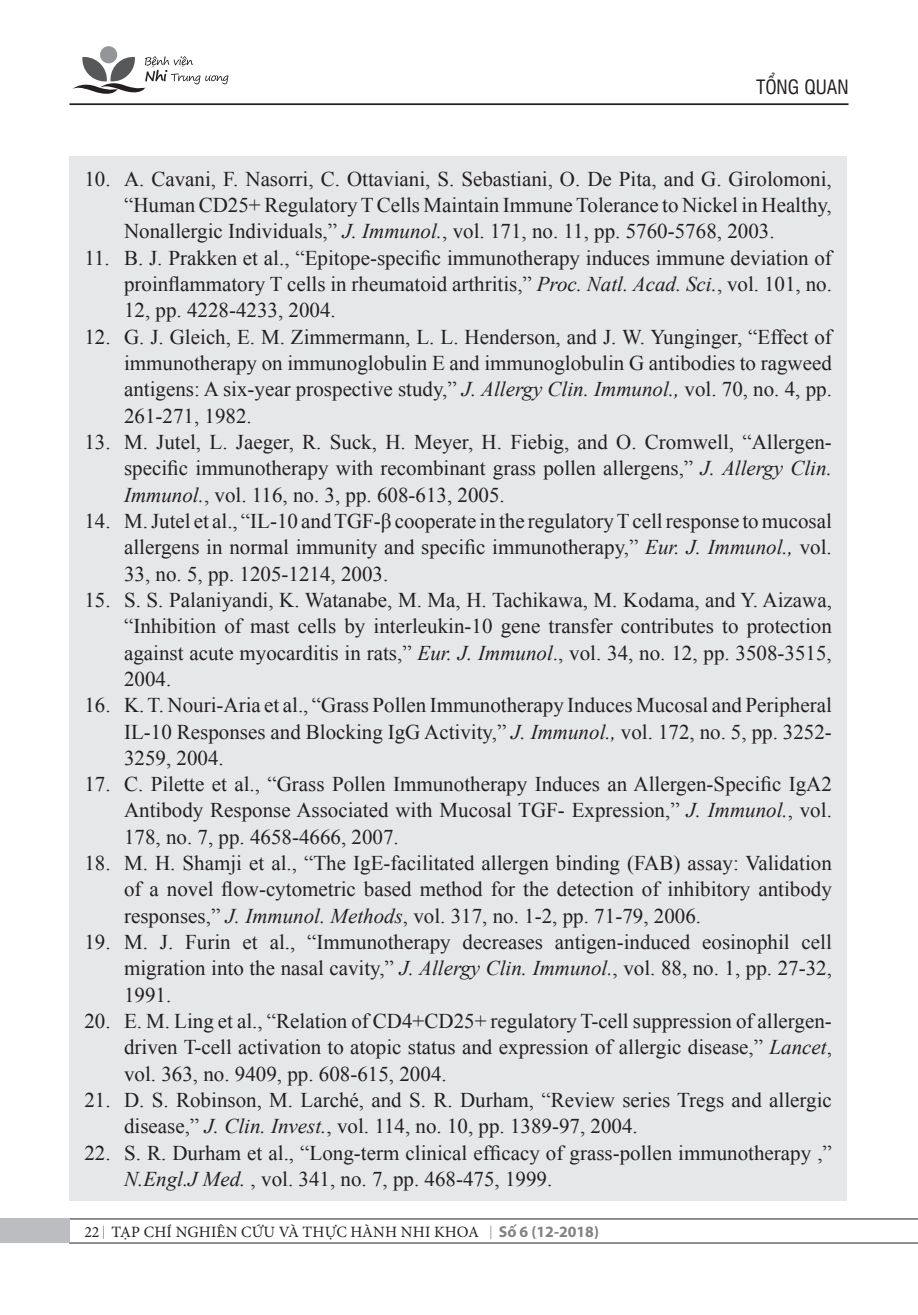
<style>
.page{position:relative;width:918px;height:1315px;background:#fff}
.page>*{position:absolute;margin:0;border:0;box-sizing:border-box;transform-origin:0 0}
.t1{font:21px/26.2px "Times New Roman";color:#231f20;text-align:justify}
.t2{font:19.25px "UTM Swiss Condensed";color:#231f20}
.t3{font:15.75px "Minion Pro";letter-spacing:.005em;color:#231f20}
.s1{font-style:italic}
.s2{font-family:"Myriad Pro";font-weight:300;font-size:19.6px}
.s3{font-family:"Myriad Pro";font-weight:700;color:#808285}
</style>
<div class="page">
<hr style="left:69px;top:103px;width:779px;height:2px;background:#231f20">
<div style="left:69px;top:156px;width:778px;height:1044px;background:#e6e7e9"></div>
<svg style="left:72px;top:56px;width:156px;height:38px"></svg>
<div style="left:100px;top:46px;width:17px;height:17px;background:#939598;border-radius:50%"></div>
<hr style="left:69px;top:1218px;width:849px;height:1px;background:#231f20">
<hr style="left:69px;top:1242px;width:849px;height:1px;background:#231f20">
<div style="left:0;top:1218px;width:70px;height:25px;background:#bcbdc0"></div>
<p class="t2" style="left:756px;top:73px;width:94px">TỔNG QUAN</p>
<p class="t1" style="left:124px;top:165px;width:709px;text-indent:-40px">10. A. Cavani, F. Nasorri, C. Ottaviani, S. Sebastiani, O. De Pita, and G. Girolomoni, “Human CD25+ Regulatory T Cells Maintain Immune Tolerance to Nickel in Healthy, Nonallergic Individuals,” <span class="s1">J. Immunol.</span>, vol. 171, no. 11, pp. 5760-5768, 2003.</p>
<p class="t1" style="left:124px;top:244px;width:709px;text-indent:-40px">11. B. J. Prakken et al., “Epitope-specific immunotherapy induces immune deviation of proinflammatory T cells in rheumatoid arthritis,” <span class="s1">Proc. Natl. Acad. Sci.</span>, vol. 101, no.<br>12, pp. 4228-4233, 2004.</p>
<p class="t1" style="left:124px;top:323px;width:709px;text-indent:-40px">12. G. J. Gleich, E. M. Zimmermann, L. L. Henderson, and J. W. Yunginger, “Effect of immunotherapy on immunoglobulin E and immunoglobulin G antibodies to ragweed antigens: A six-year prospective study,” <span class="s1">J. Allergy Clin. Immunol.,</span> vol. 70, no. 4, pp.<br>261-271, 1982.</p>
<p class="t1" style="left:124px;top:428px;width:709px;text-indent:-40px">13. M. Jutel, L. Jaeger, R. Suck, H. Meyer, H. Fiebig, and O. Cromwell, “Allergen&shy;specific immunotherapy with recombinant grass pollen allergens,” <span class="s1">J. Allergy Clin.<br>Immunol.</span>, vol. 116, no. 3, pp. 608-613, 2005.</p>
<p class="t1" style="left:124px;top:507px;width:709px;text-indent:-40px">14. M. Jutel et al., “IL-10 and TGF-β cooperate in the regulatory T cell response to mucosal allergens in normal immunity and specific immunotherapy,” <span class="s1">Eur. J. Immunol.,</span> vol.<br>33, no. 5, pp. 1205-1214, 2003.</p>
<p class="t1" style="left:124px;top:586px;width:709px;text-indent:-40px">15. S. S. Palaniyandi, K. Watanabe, M. Ma, H. Tachikawa, M. Kodama, and Y. Aizawa, “Inhibition of mast cells by interleukin-10 gene transfer contributes to protection against acute myocarditis in rats,” <span class="s1">Eur. J. Immunol</span>., vol. 34, no. 12, pp. 3508-3515, 2004.</p>
<p class="t1" style="left:124px;top:691px;width:709px;text-indent:-40px">16. K. T. Nouri-Aria et al., “Grass Pollen Immunotherapy Induces Mucosal and Peripheral IL-10 Responses and Blocking IgG Activity,” <span class="s1">J. Immunol.,</span> vol. 172, no. 5, pp. 3252- 3259, 2004.</p>
<p class="t1" style="left:124px;top:770px;width:709px;text-indent:-40px">17. C. Pilette et al., “Grass Pollen Immunotherapy Induces an Allergen-Specific IgA2<br>Antibody Response Associated with Mucosal TGF- Expression,” <span class="s1">J. Immunol.</span>, vol.<br>178, no. 7, pp. 4658-4666, 2007.</p>
<p class="t1" style="left:124px;top:849px;width:709px;text-indent:-40px">18. M. H. Shamji et al., “The IgE-facilitated allergen binding (FAB) assay: Validation of a novel flow-cytometric based method for the detection of inhibitory antibody responses,” <span class="s1">J. Immunol. Methods</span>, vol. 317, no. 1-2, pp. 71-79, 2006.</p>
<p class="t1" style="left:124px;top:928px;width:709px;text-indent:-40px">19. M. J. Furin et al., “Immunotherapy decreases antigen-induced eosinophil cell migration into the nasal cavity,” <span class="s1">J. Allergy Clin. Immunol.</span>, vol. 88, no. 1, pp. 27-32, 1991.</p>
<p class="t1" style="left:124px;top:1007px;width:709px;text-indent:-40px">20. E. M. Ling et al., “Relation of CD4+CD25+ regulatory T-cell suppression of allergen&shy;driven T-cell activation to atopic status and expression of allergic disease,” <span class="s1">Lancet</span>, vol. 363, no. 9409, pp. 608-615, 2004.</p>
<p class="t1" style="left:124px;top:1086px;width:709px;text-indent:-40px">21. D. S. Robinson, M. Larché, and S. R. Durham, “Review series Tregs and allergic disease,” <span class="s1">J. Clin. Invest.</span>, vol. 114, no. 10, pp. 1389-97, 2004.</p>
<p class="t1" style="left:124px;top:1139px;width:709px;text-indent:-40px">22. S. R. Durham et al., “Long-term clinical efficacy of grass-pollen immunotherapy ,”<br><span class="s1">N.Engl.J Med.</span> , vol. 341, no. 7, pp. 468-475, 1999.</p>
<p class="t3" style="left:84px;top:1221px;width:516px">22 <span class="s2">I</span> TẠP CHÍ NGHIÊN CỨU VÀ THỰC HÀNH NHI KHOA <span class="s2">I</span> <span class="s3">Số 6 (12-2018)</span></p>
</div>
